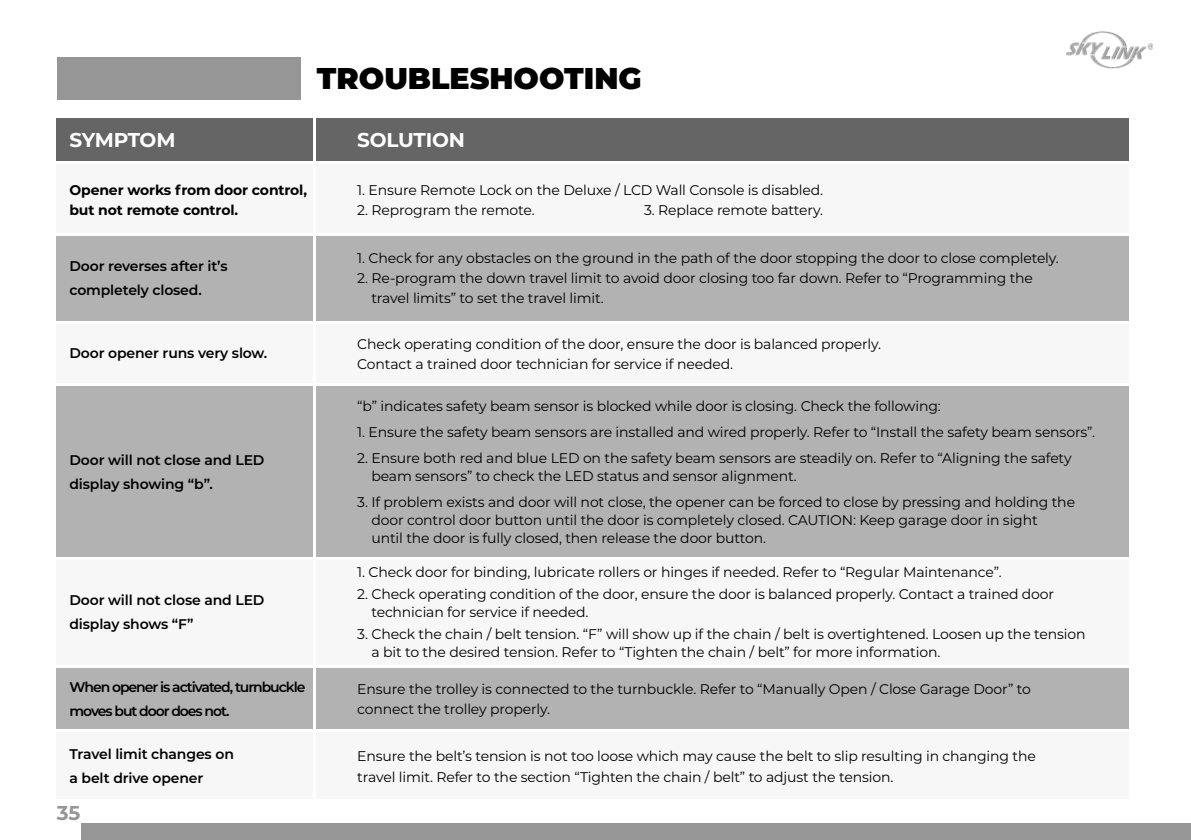
<style>
.page{position:relative;width:1191px;height:840px;background:#fff}
.page>*{position:absolute;margin:0;border:0;box-sizing:border-box;transform-origin:0 0}
.t1{font:900 30px "Montserrat";color:#000}
.t2{font:700 20px "Montserrat";letter-spacing:-.01em;color:#fff}
.t3{font:700 20px "Montserrat";color:#969696}
.t4{font:14px/18px "Montserrat";letter-spacing:-.01em;color:#000}
.t5{font:600 14px/24px "Montserrat";letter-spacing:-.01em;color:#000}
.t6{font:600 14px/24px "Montserrat";letter-spacing:-.075em;color:#000}
.t7{font:700 14px/20px "Montserrat";letter-spacing:-.01em;color:#000}
</style>
<div class="page">
<img style="left:1066px;top:31px;width:86px;height:38px">
<div style="left:81px;top:822px;width:1110px;height:17px;background:#969696"></div>
<div style="left:57px;top:57px;width:243px;height:43px;background:#969696"></div>
<div style="left:57px;top:164px;width:256px;height:68px;background:#f7f7f7"></div>
<div style="left:317px;top:164px;width:812px;height:68px;background:#f7f7f7"></div>
<div style="left:57px;top:236px;width:256px;height:84px;background:#b2b2b2"></div>
<div style="left:317px;top:236px;width:812px;height:84px;background:#b2b2b2"></div>
<div style="left:57px;top:324px;width:256px;height:58px;background:#f7f7f7"></div>
<div style="left:317px;top:324px;width:812px;height:58px;background:#f7f7f7"></div>
<div style="left:57px;top:386px;width:256px;height:170px;background:#b2b2b2"></div>
<div style="left:317px;top:386px;width:812px;height:170px;background:#b2b2b2"></div>
<div style="left:57px;top:560px;width:256px;height:104px;background:#f7f7f7"></div>
<div style="left:317px;top:560px;width:812px;height:104px;background:#f7f7f7"></div>
<div style="left:57px;top:668px;width:256px;height:60px;background:#b2b2b2"></div>
<div style="left:317px;top:668px;width:812px;height:60px;background:#b2b2b2"></div>
<div style="left:57px;top:732px;width:256px;height:66px;background:#f7f7f7"></div>
<div style="left:317px;top:732px;width:812px;height:66px;background:#f7f7f7"></div>
<div style="left:57px;top:118px;width:256px;height:42px;background:#656565"></div>
<div style="left:317px;top:118px;width:812px;height:42px;background:#656565"></div>
<h1 class="t1" style="left:317px;top:55px;width:326px">TROUBLESHOOTING</h1>
<h2 class="t2" style="left:69px;top:126px;width:107px">SYMPTOM</h2>
<h2 class="t2" style="left:357px;top:126px;width:109px">SOLUTION</h2>
<p class="t4" style="left:357px;top:180px;width:467px">1. Ensure Remote Lock on the Deluxe / LCD Wall Console is disabled.</p>
<p class="t4" style="left:357px;top:200px;width:179px">2. Reprogram the remote.</p>
<p class="t4" style="left:644px;top:200px;width:181px">3. Replace remote battery.</p>
<p class="t7" style="left:69px;top:179px;width:239px">Opener works from door control, but not remote control.</p>
<p class="t5" style="left:69px;top:253px;width:160px">Door reverses after it’s completely closed.</p>
<p class="t4" style="left:357px;top:249px;width:703px">1. Check for any obstacles on the ground in the path of the door stopping the door to close completely.</p>
<p class="t4" style="left:371px;top:268px;width:663px;line-height:20px;text-indent:-14px">2. Re-program the down travel limit to avoid door closing too far down. Refer to “Programming the travel limits” to set the travel limit.</p>
<p class="t5" style="left:69px;top:340px;width:199px">Door opener runs very slow.</p>
<p class="t4" style="left:357px;top:333px;width:525px;line-height:20px">Check operating condition of the door, ensure the door is balanced properly.<br>Contact a trained door technician for service if needed.</p>
<p class="t5" style="left:69px;top:447px;width:196px">Door will not close and LED display showing “b”.</p>
<p class="t5" style="left:69px;top:587px;width:196px">Door will not close and LED display shows “F”</p>
<p class="t4" style="left:357px;top:396px;width:585px">“b” indicates safety beam sensor is blocked while door is closing. Check the following:</p>
<p class="t4" style="left:357px;top:422px;width:739px">1. Ensure the safety beam sensors are installed and wired properly. Refer to “Install the safety beam sensors”.</p>
<p class="t4" style="left:371px;top:448px;width:701px;text-indent:-14px">2. Ensure both red and blue LED on the safety beam sensors are steadily on. Refer to “Aligning the safety beam sensors” to check the LED status and sensor alignment.</p>
<p class="t4" style="left:371px;top:492px;width:705px;text-indent:-14px">3. If problem exists and door will not close, the opener can be forced to close by pressing and holding the door control door button until the door is completely closed. CAUTION: Keep garage door in sight<br>until the door is fully closed, then release the door button.</p>
<p class="t4" style="left:357px;top:562px;width:646px">1. Check door for binding, lubricate rollers or hinges if needed. Refer to “Regular Maintenance”.</p>
<p class="t4" style="left:371px;top:584px;width:684px;text-indent:-14px">2. Check operating condition of the door, ensure the door is balanced properly. Contact a trained door technician for service if needed.</p>
<p class="t4" style="left:371px;top:624px;width:715px;text-indent:-14px">3. Check the chain / belt tension. “F” will show up if the chain / belt is overtightened. Loosen up the tension a bit to the desired tension. Refer to “Tighten the chain / belt” for more information.</p>
<p class="t6" style="left:69px;top:673px;width:237px">When opener is activated, turnbuckle moves but door does not.</p>
<p class="t4" style="left:357px;top:678px;width:675px;line-height:20px">Ensure the trolley is connected to the turnbuckle. Refer to “Manually Open / Close Garage Door” to connect the trolley properly.</p>
<p class="t5" style="left:69px;top:740px;width:166px">Travel limit changes on a belt drive opener</p>
<p class="t4" style="left:357px;top:745px;width:680px;line-height:20px">Ensure the belt’s tension is not too loose which may cause the belt to slip resulting in changing the travel limit. Refer to the section “Tighten the chain / belt” to adjust the tension.</p>
<h2 class="t3" style="left:57px;top:798px;width:25px">35</h2>
</div>
